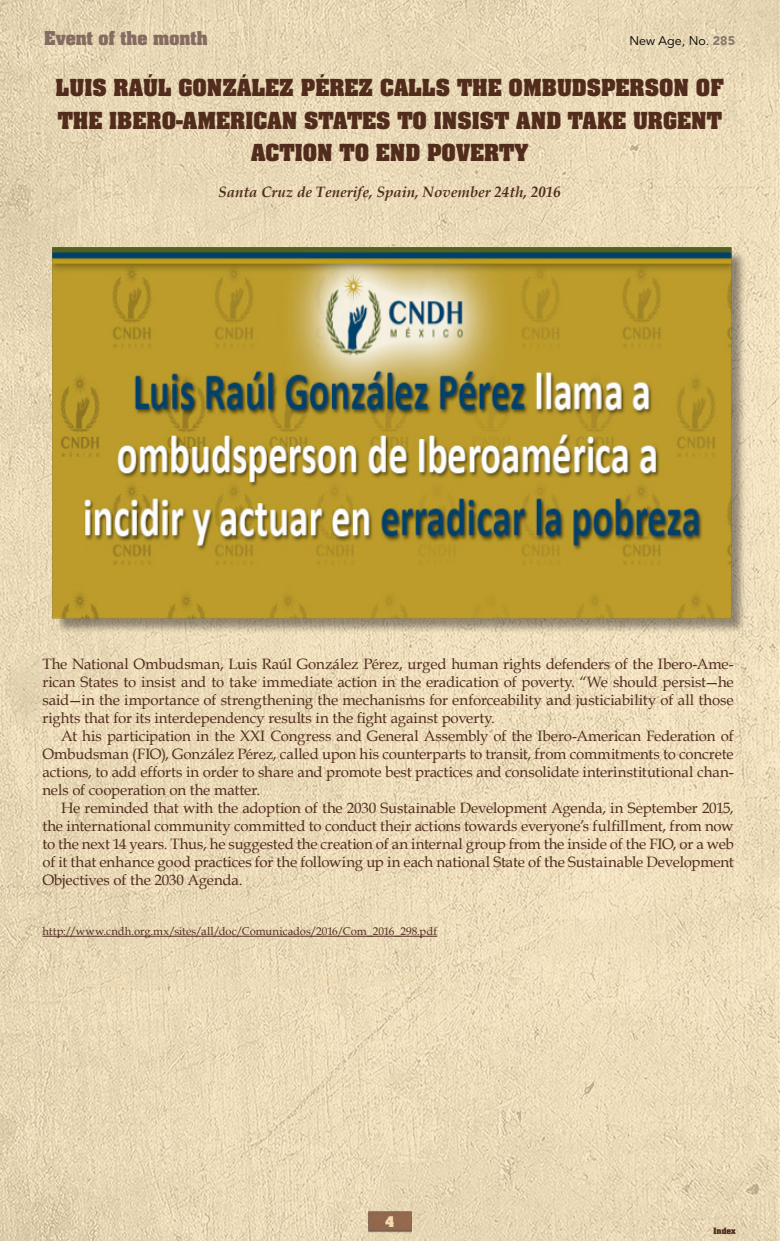
<style>
.page{position:relative;width:780px;height:1241px;background:#fff}
.page>*{position:absolute;margin:0;border:0;box-sizing:border-box;transform-origin:0 0}
.Tit_01_CAFE{font:700 20px/32.5px "Aachen Std";color:#512c1d;text-align:center}
.t1{font:700 16.25px "Aachen Std";color:#866b61}
.body_c_tab{font:15px/18px "Book Antiqua";letter-spacing:-.01em;color:#512c1d;text-align:justify}
.body{font:15px/18px "Book Antiqua";letter-spacing:-.005em;color:#512c1d;text-align:justify}
.fechas{font:italic 700 15px "Book Antiqua";color:#512c1d}
.t2{font:12.5px "Avenir LT Std";color:#000}
.t3{font:700 12.5px "Aachen Std";color:#f4dbb2}
.links{font:11.25px "Book Antiqua";letter-spacing:-.005em;color:#532e1f}
.Tit_claro{font:700 7.5px "Aachen Std";color:#512c1d}
.s1{font-weight:900;color:#88786d}
</style>
<div class="page">
<img style="left:0;top:0;width:779px;height:1240px">
<img style="left:368px;top:1204px;width:43px;height:32px">
<hr style="left:42px;top:935px;width:395px;height:1px;background:#532e1f">
<hr style="left:42px;top:985px;width:395px;height:1px;background:#f4dbb2">
<div style="left:55px;top:249px;width:692px;height:384px;background:#000;opacity:.4"></div>
<img style="left:52px;top:246px;width:680px;height:373px">
<p class="t1" style="left:44px;top:26px;width:165px">Event of the month</p>
<p class="t2" style="left:629px;top:34px;width:107px">New Age, No. <span class="s1">285</span></p>
<p class="Tit_01_CAFE" style="left:56px;top:72px;width:669px">LUIS RAÚL GONZÁLEZ PÉREZ CALLS THE OMBUDSPERSON OF<br>THE IBERO-AMERICAN STATES TO INSIST AND TAKE URGENT<br>ACTION TO END POVERTY</p>
<p class="fechas" style="left:218px;top:183px;width:344px">Santa Cruz de Tenerife, Spain, November 24th, 2016</p>
<p class="body" style="left:42px;top:655px;width:693px">The National Ombudsman, Luis Raúl González Pérez, urged human rights defenders of the Ibero-Ame&shy;rican States to insist and to take immediate action in the eradication of poverty. “We should persist—he said—in the importance of strengthening the mechanisms for enforceability and justiciability of all those rights that for its interdependency results in the fight against poverty.</p>
<p class="body_c_tab" style="left:42px;top:727px;width:693px;text-indent:19px">At his participation in the XXI Congress and General Assembly of the Ibero-American Federation of Ombudsman (FIO), González Pérez, called upon his counterparts to transit, from commitments to concrete actions, to add efforts in order to share and promote best practices and consolidate interinstitutional chan&shy;nels of cooperation on the matter.</p>
<p class="body_c_tab" style="left:42px;top:799px;width:693px;text-indent:19px">He reminded that with the adoption of the 2030 Sustainable Development Agenda, in September 2015, the international community committed to conduct their actions towards everyone’s fulfillment, from now to the next 14 years. Thus, he suggested the creation of an internal group from the inside of the FIO, or a web of it that enhance good practices for the following up in each national State of the Sustainable Development Objectives of the 2030 Agenda.</p>
<p class="links" style="left:42px;top:923px;width:396px">http://www.cndh.org.mx/sites/all/doc/Comunicados/2016/Com_2016_298.pdf</p>
<p class="t3" style="left:385px;top:1212px;width:10px">4</p>
<p class="Tit_claro" style="left:713px;top:1224px;width:24px">Index</p>
</div>
